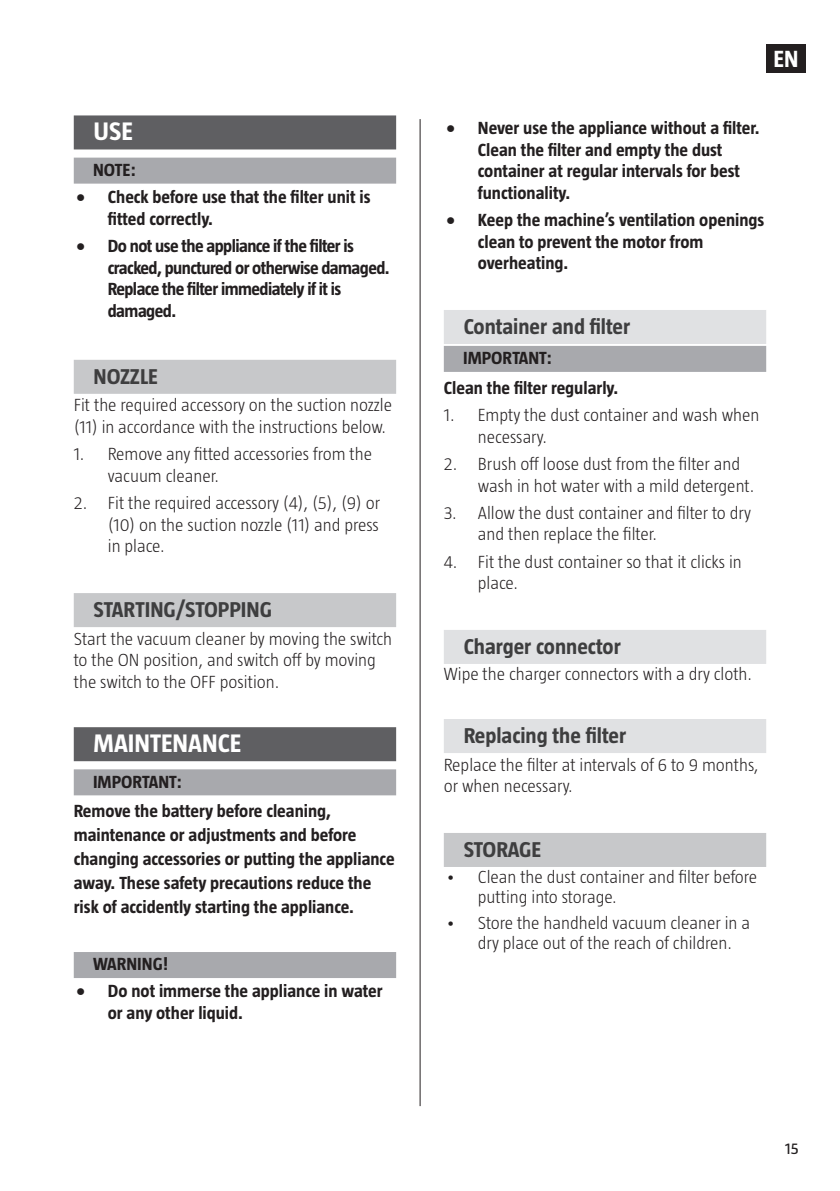
<style>
.page{position:relative;width:840px;height:1191px;background:#fff}
.page>*{position:absolute;margin:0;border:0;box-sizing:border-box;transform-origin:0 0}
.t1{font:700 26px "Taz";color:#fff}
.t2{font:700 24px "Taz";color:#fff}
.t3{font:700 22px "Taz";color:#3e3e3f}
.t4{font:300 18px/21.6px "Taz";color:#231f20}
.t5{font:700 18px/21.6px "Taz";color:#231f20}
.t6{font:700 18px/21.6px "Taz";letter-spacing:-.03em;color:#231f20}
.t7{font:16px "Taz";color:#231f20}
</style>
<div class="page">
<div style="left:765px;top:44px;width:39px;height:28px;background:#231f20"></div>
<hr style="left:419px;top:119px;width:1px;height:987px;background:#231f20">
<div style="left:443px;top:310px;width:322px;height:34px;background:#e0e1e3"></div>
<div style="left:443px;top:346px;width:322px;height:26px;background:#a8a9ad"></div>
<div style="left:443px;top:630px;width:322px;height:34px;background:#e0e1e3"></div>
<div style="left:443px;top:719px;width:322px;height:34px;background:#e0e1e3"></div>
<div style="left:443px;top:833px;width:322px;height:34px;background:#c7c8ca"></div>
<div style="left:74px;top:115px;width:322px;height:34px;background:#5f5f62"></div>
<div style="left:74px;top:158px;width:322px;height:26px;background:#a8a9ad"></div>
<div style="left:74px;top:360px;width:322px;height:34px;background:#c7c8ca"></div>
<div style="left:74px;top:593px;width:322px;height:34px;background:#c7c8ca"></div>
<div style="left:74px;top:727px;width:322px;height:34px;background:#5f5f62"></div>
<div style="left:74px;top:769px;width:322px;height:26px;background:#a8a9ad"></div>
<div style="left:74px;top:952px;width:322px;height:26px;background:#a8a9ad"></div>
<h1 class="t1" style="left:94px;top:117px;width:41px">USE</h1>
<p class="t5" style="left:93px;top:159px;width:44px">NOTE:</p>
<p class="t5" style="left:108px;top:186px;width:264px;text-indent:-32px">• Check before use that the filter unit is fitted correctly.</p>
<p class="t6" style="left:108px;top:235px;width:283px;text-indent:-32px">• Do not use the appliance if the filter is cracked, punctured or otherwise damaged.<br>Replace the filter immediately if it is damaged.</p>
<p class="t3" style="left:94px;top:364px;width:66px">NOZZLE</p>
<p class="t4" style="left:74px;top:394px;width:319px">Fit the required accessory on the suction nozzle (11) in accordance with the instructions below.</p>
<p class="t4" style="left:108px;top:443px;width:266px;text-indent:-34px">1. Remove any fitted accessories from the vacuum cleaner.</p>
<p class="t4" style="left:108px;top:492px;width:274px;text-align:justify;text-indent:-34px">2. Fit the required accessory (4), (5), (9) or (10) on the suction nozzle (11) and press in place.</p>
<p class="t3" style="left:94px;top:597px;width:180px">STARTING/STOPPING</p>
<p class="t4" style="left:74px;top:627px;width:320px">Start the vacuum cleaner by moving the switch to the ON position, and switch off by moving the switch to the OFF position.</p>
<h1 class="t1" style="left:94px;top:728px;width:149px">MAINTENANCE</h1>
<p class="t5" style="left:74px;top:766px;width:259px;line-height:29.6px;text-indent:19px">IMPORTANT:<br>Remove the battery before cleaning,</p>
<p class="t5" style="left:74px;top:823px;width:322px;line-height:24px">maintenance or adjustments and before changing accessories or putting the appliance away. These safety precautions reduce the risk of accidently starting the appliance.</p>
<p class="t5" style="left:93px;top:953px;width:76px">WARNING!</p>
<p class="t5" style="left:108px;top:980px;width:276px;text-indent:-32px">• Do not immerse the appliance in water or any other liquid.</p>
<h2 class="t2" style="left:773px;top:45px;width:26px">EN</h2>
<p class="t5" style="left:477px;top:117px;width:283px;text-indent:-32px">• Never use the appliance without a filter.<br>Clean the filter and empty the dust container at regular intervals for best functionality.</p>
<p class="t5" style="left:477px;top:209px;width:288px;text-indent:-32px">• Keep the machine’s ventilation openings clean to prevent the motor from overheating.</p>
<p class="t3" style="left:463px;top:314px;width:168px">Container and filter</p>
<p class="t5" style="left:443px;top:343px;width:176px;line-height:29.6px;text-indent:19px">IMPORTANT:<br>Clean the filter regularly.</p>
<p class="t4" style="left:477px;top:404px;width:283px;text-indent:-34px">1. Empty the dust container and wash when necessary.</p>
<p class="t4" style="left:477px;top:453px;width:278px;text-indent:-34px">2. Brush off loose dust from the filter and wash in hot water with a mild detergent.</p>
<p class="t4" style="left:477px;top:501px;width:274px;text-indent:-34px">3. Allow the dust container and filter to dry and then replace the filter.</p>
<p class="t4" style="left:477px;top:550px;width:265px;text-indent:-34px">4. Fit the dust container so that it clicks in place.</p>
<p class="t3" style="left:463px;top:634px;width:158px">Charger connector</p>
<p class="t4" style="left:443px;top:663px;width:309px">Wipe the charger connectors with a dry cloth.</p>
<p class="t3" style="left:463px;top:723px;width:164px">Replacing the filter</p>
<p class="t4" style="left:443px;top:753px;width:316px">Replace the filter at intervals of 6 to 9 months, or when necessary.</p>
<p class="t3" style="left:463px;top:837px;width:79px">STORAGE</p>
<p class="t4" style="left:477px;top:866px;width:280px;line-height:20px;text-indent:-32px">• Clean the dust container and filter before putting into storage.</p>
<p class="t4" style="left:477px;top:912px;width:273px;line-height:20px;text-indent:-32px">• Store the handheld vacuum cleaner in a dry place out of the reach of children.</p>
<p class="t7" style="left:784px;top:1139px;width:15px">15</p>
</div>
